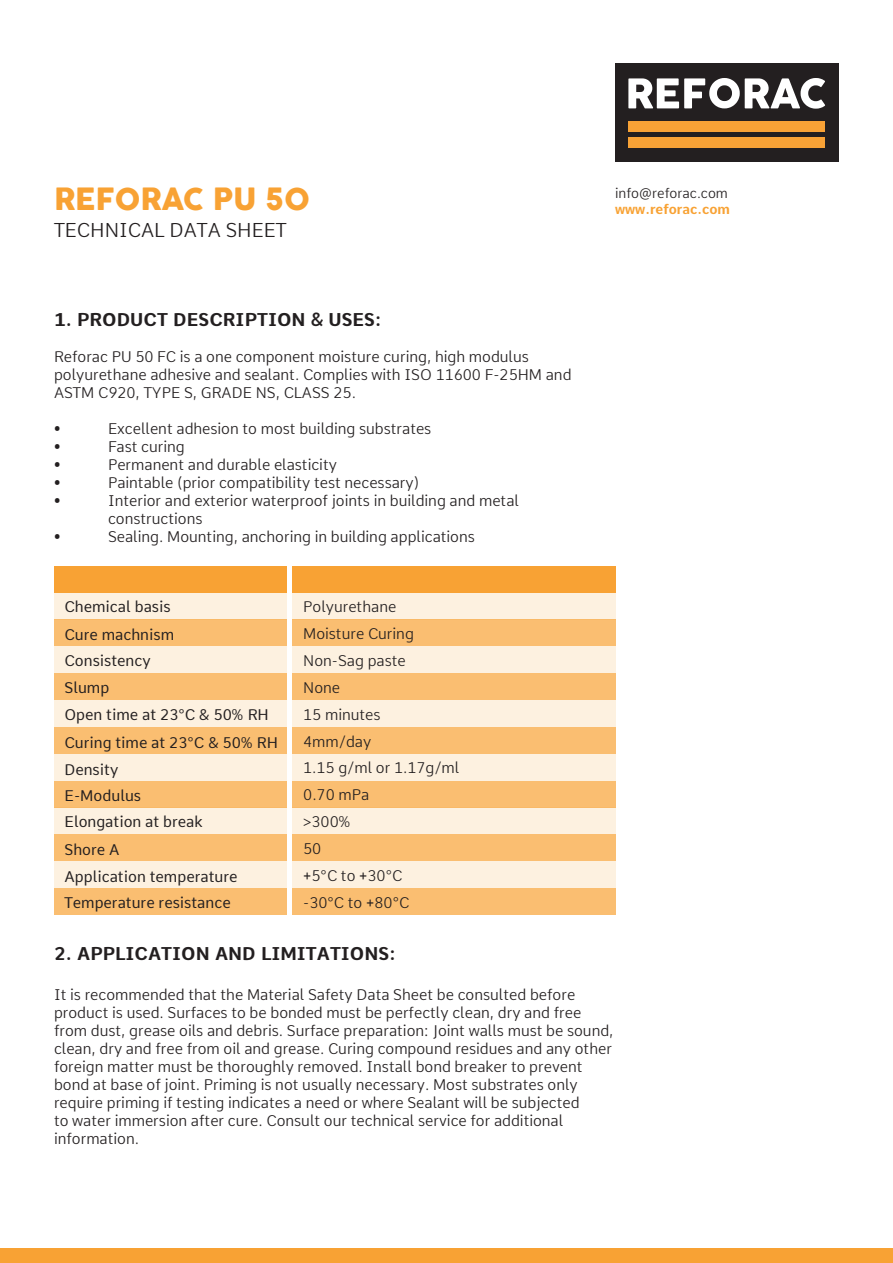
<style>
.page{position:relative;width:893px;height:1263px;background:#fff}
.page>*{position:absolute;margin:0;border:0;box-sizing:border-box;transform-origin:0 0}
.t1{font:30px "COCOGOOSE";color:#f8a234}
.t2{font:300 19.5px "Comme";color:#231f20}
.t3{font:700 18px "Comme";color:#231f20}
.t4{font:300 15px/18px "Comme";color:#231f20}
.t5{font:15px "Comme";color:#231f20}
.t6{font:300 13.5px "Comme";color:#231f20}
.t7{font:700 13.5px "Comme";color:#f8a234}
</style>
<div class="page">
<div style="left:0;top:1249px;width:893px;height:14px;background:#f8a234"></div>
<div style="left:615px;top:64px;width:224px;height:98px;background:#231f20"></div>
<div style="left:628px;top:121px;width:197px;height:11px;background:#f8a236"></div>
<div style="left:628px;top:137px;width:197px;height:11px;background:#f8a236"></div>
<svg style="left:628px;top:78px;width:197px;height:31px"></svg>
<div style="left:54px;top:566px;width:232px;height:27px;background:#f8a234"></div>
<div style="left:54px;top:593px;width:232px;height:26px;background:#fdf1e0"></div>
<div style="left:54px;top:700px;width:232px;height:27px;background:#fdf1e0"></div>
<div style="left:54px;top:807px;width:232px;height:27px;background:#fdf1e0"></div>
<div style="left:54px;top:619px;width:232px;height:27px;background:#fabe71"></div>
<div style="left:54px;top:727px;width:232px;height:27px;background:#fabe71"></div>
<div style="left:54px;top:834px;width:232px;height:27px;background:#fabe71"></div>
<div style="left:54px;top:646px;width:232px;height:27px;background:#fdf1e0"></div>
<div style="left:54px;top:754px;width:232px;height:27px;background:#fdf1e0"></div>
<div style="left:54px;top:861px;width:232px;height:27px;background:#fdf1e0"></div>
<div style="left:54px;top:673px;width:232px;height:27px;background:#fabe71"></div>
<div style="left:54px;top:781px;width:232px;height:26px;background:#fabe71"></div>
<div style="left:54px;top:888px;width:232px;height:27px;background:#fabe71"></div>
<div style="left:292px;top:593px;width:323px;height:26px;background:#fdf1e0"></div>
<div style="left:292px;top:700px;width:323px;height:27px;background:#fdf1e0"></div>
<div style="left:292px;top:807px;width:323px;height:27px;background:#fdf1e0"></div>
<div style="left:292px;top:619px;width:323px;height:27px;background:#fabe71"></div>
<div style="left:292px;top:727px;width:323px;height:27px;background:#fabe71"></div>
<div style="left:292px;top:834px;width:323px;height:27px;background:#fabe71"></div>
<div style="left:292px;top:646px;width:323px;height:27px;background:#fdf1e0"></div>
<div style="left:292px;top:754px;width:323px;height:27px;background:#fdf1e0"></div>
<div style="left:292px;top:861px;width:323px;height:27px;background:#fdf1e0"></div>
<div style="left:292px;top:673px;width:323px;height:27px;background:#fabe71"></div>
<div style="left:292px;top:781px;width:323px;height:26px;background:#fabe71"></div>
<div style="left:292px;top:888px;width:323px;height:27px;background:#fabe71"></div>
<div style="left:292px;top:566px;width:323px;height:27px;background:#f8a234"></div>
<p class="t1" style="left:54px;top:177px;width:257px">REFORAC PU 50</p>
<p class="t2" style="left:54px;top:214px;width:234px">TECHNICAL DATA SHEET</p>
<p class="t3" style="left:54px;top:304px;width:329px">1. PRODUCT DESCRIPTION &amp; USES:</p>
<p class="t4" style="left:54px;top:346px;width:519px">Reforac PU 50 FC is a one component moisture curing, high modulus polyurethane adhesive and sealant. Complies with ISO 11600 F-25HM and<br>ASTM C920, TYPE S, GRADE NS, CLASS 25.</p>
<p class="t4" style="left:54px;top:418px;width:8px">•</p>
<p class="t4" style="left:108px;top:418px;width:325px">Excellent adhesion to most building substrates</p>
<p class="t4" style="left:54px;top:436px;width:8px">•</p>
<p class="t4" style="left:108px;top:436px;width:78px">Fast curing</p>
<p class="t4" style="left:54px;top:454px;width:8px">•</p>
<p class="t4" style="left:108px;top:454px;width:230px">Permanent and durable elasticity</p>
<p class="t4" style="left:54px;top:472px;width:8px">•</p>
<p class="t4" style="left:108px;top:472px;width:313px">Paintable (prior compatibility test necessary)</p>
<p class="t4" style="left:54px;top:490px;width:8px">•</p>
<p class="t4" style="left:108px;top:490px;width:412px">Interior and exterior waterproof joints in building and metal constructions</p>
<p class="t4" style="left:54px;top:526px;width:8px">•</p>
<p class="t4" style="left:108px;top:526px;width:368px">Sealing. Mounting, anchoring in building applications</p>
<p class="t5" style="left:64px;top:597px;width:108px">Chemical basis</p>
<p class="t5" style="left:64px;top:625px;width:111px">Cure machnism</p>
<p class="t5" style="left:64px;top:651px;width:88px">Consistency</p>
<p class="t5" style="left:64px;top:678px;width:46px">Slump</p>
<p class="t5" style="left:64px;top:705px;width:206px">Open time at 23°C &amp; 50% RH</p>
<p class="t5" style="left:64px;top:733px;width:215px">Curing time at 23°C &amp; 50% RH</p>
<p class="t5" style="left:64px;top:760px;width:55px">Density</p>
<p class="t5" style="left:64px;top:787px;width:78px">E-Modulus</p>
<p class="t5" style="left:64px;top:812px;width:140px">Elongation at break</p>
<p class="t5" style="left:64px;top:840px;width:57px">Shore A</p>
<p class="t5" style="left:64px;top:867px;width:175px">Application temperature</p>
<p class="t5" style="left:64px;top:893px;width:168px">Temperature resistance</p>
<p class="t4" style="left:303px;top:596px;width:95px">Polyurethane</p>
<p class="t4" style="left:303px;top:623px;width:112px">Moisture Curing</p>
<p class="t4" style="left:303px;top:650px;width:104px">Non-Sag paste</p>
<p class="t4" style="left:303px;top:677px;width:38px">None</p>
<p class="t4" style="left:303px;top:704px;width:79px">15 minutes</p>
<p class="t4" style="left:303px;top:730px;width:69px">4mm/day</p>
<p class="t4" style="left:303px;top:757px;width:158px">1.15 g/ml or 1.17g/ml</p>
<p class="t4" style="left:303px;top:784px;width:68px">0.70 mPa</p>
<p class="t4" style="left:303px;top:811px;width:49px">&gt;300%</p>
<p class="t4" style="left:303px;top:838px;width:20px">50</p>
<p class="t4" style="left:303px;top:865px;width:101px">+5°C to +30°C</p>
<p class="t4" style="left:303px;top:891px;width:108px">-30°C to +80°C</p>
<p class="t6" style="left:615px;top:182px;width:114px">info@reforac.com</p>
<p class="t7" style="left:615px;top:198px;width:116px">www.reforac.com</p>
<p class="t3" style="left:54px;top:938px;width:343px">2. APPLICATION AND LIMITATIONS:</p>
<p class="t4" style="left:54px;top:983px;width:561px">It is recommended that the Material Safety Data Sheet be consulted before product is used. Surfaces to be bonded must be perfectly clean, dry and free from dust, grease oils and debris. Surface preparation: Joint walls must be sound, clean, dry and free from oil and grease. Curing compound residues and any other foreign matter must be thoroughly removed. Install bond breaker to prevent bond at base of joint. Priming is not usually necessary. Most substrates only require priming if testing indicates a need or where Sealant will be subjected<br>to water immersion after cure. Consult our technical service for additional information.</p>
</div>
